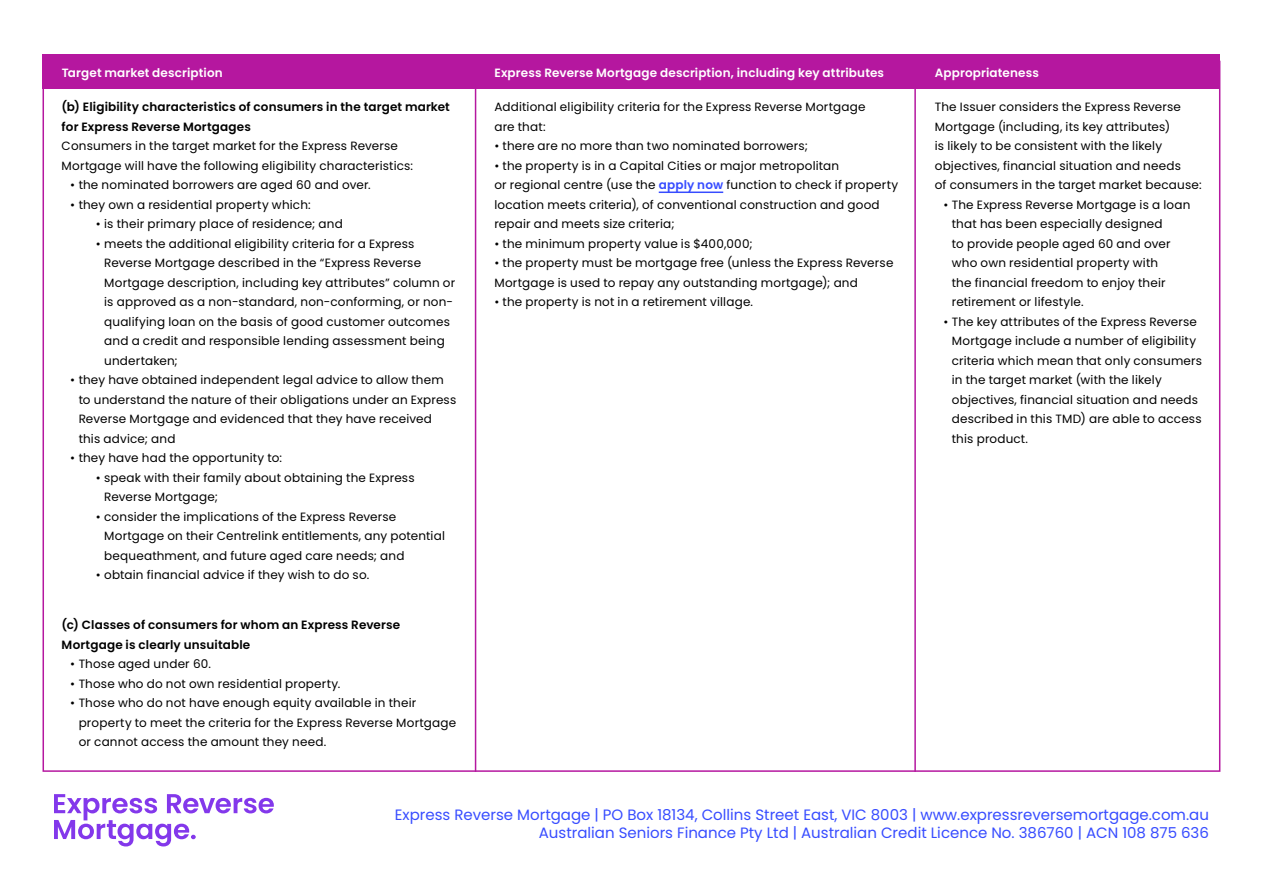
<style>
.page{position:relative;width:1263px;height:893px;background:#fff}
.page>*{position:absolute;margin:0;border:0;box-sizing:border-box;transform-origin:0 0}
.t1{font:15px/18px "Poppins";color:#374cff;text-align:right}
.t2{font:12px/19.5px "Poppins";letter-spacing:.015em;color:#000}
.t3{font:600 12px/19.5px "Poppins";letter-spacing:.01em;color:#000}
.t4{font:600 12px "Poppins";letter-spacing:.01em;color:#fff}
.s1{font-weight:600;color:#374cff}
</style>
<div class="page">
<div style="left:43px;top:54px;width:1177px;height:34px;background:#b5179f"></div>
<svg style="left:54px;top:794px;width:220px;height:52px"></svg>
<hr style="left:659px;top:192px;width:64px;height:1px;background:#374cff">
<hr style="left:475px;top:54px;width:1px;height:718px;background:#b5179f">
<hr style="left:914px;top:54px;width:2px;height:718px;background:#b5179f">
<p class="t4" style="left:62px;top:65px;width:163px">Target market description</p>
<p class="t4" style="left:494px;top:65px;width:391px">Express Reverse Mortgage description, including key attributes</p>
<p class="t4" style="left:935px;top:65px;width:106px">Appropriateness</p>
<p class="t2" style="left:494px;top:97px;width:372px">Additional eligibility criteria for the Express Reverse Mortgage are that:</p>
<p class="t2" style="left:494px;top:136px;width:315px">• there are no more than two nominated borrowers;</p>
<p class="t2" style="left:494px;top:156px;width:405px">• the property is in a Capital Cities or major metropolitan<br>or regional centre (use the <span class="s1">apply now</span> function to check if property location meets criteria), of conventional construction and good repair and meets size criteria;</p>
<p class="t2" style="left:494px;top:234px;width:260px">• the minimum property value is $400,000;</p>
<p class="t2" style="left:494px;top:253px;width:400px">• the property must be mortgage free (unless the Express Reverse<br>Mortgage is used to repay any outstanding mortgage); and</p>
<p class="t2" style="left:494px;top:292px;width:260px">• the property is not in a retirement village.</p>
<p class="t3" style="left:62px;top:97px;width:390px">(b) Eligibility characteristics of consumers in the target market for Express Reverse Mortgages</p>
<p class="t2" style="left:62px;top:136px;width:353px">Consumers in the target market for the Express Reverse<br>Mortgage will have the following eligibility characteristics:</p>
<p class="t2" style="left:70px;top:175px;width:302px">• the nominated borrowers are aged 60 and over.</p>
<p class="t2" style="left:70px;top:195px;width:242px">• they own a residential property which:</p>
<p class="t2" style="left:96px;top:214px;width:249px">• is their primary place of residence; and</p>
<p class="t2" style="left:104px;top:234px;width:353px;text-indent:-9px">• meets the additional eligibility criteria for a Express Reverse Mortgage described in the “Express Reverse Mortgage description, including key attributes” column or is approved as a non-standard, non-conforming, or non&shy;qualifying loan on the basis of good customer outcomes and a credit and responsible lending assessment being undertaken;</p>
<p class="t2" style="left:79px;top:370px;width:379px;text-indent:-9px">• they have obtained independent legal advice to allow them to understand the nature of their obligations under an Express Reverse Mortgage and evidenced that they have received this advice; and</p>
<p class="t2" style="left:70px;top:448px;width:213px">• they have had the opportunity to:</p>
<p class="t2" style="left:104px;top:468px;width:312px;text-indent:-9px">• speak with their family about obtaining the Express<br>Reverse Mortgage;</p>
<p class="t2" style="left:104px;top:507px;width:342px;text-indent:-9px">• consider the implications of the Express Reverse<br>Mortgage on their Centrelink entitlements, any potential bequeathment, and future aged care needs; and</p>
<p class="t2" style="left:96px;top:565px;width:275px">• obtain financial advice if they wish to do so.</p>
<p class="t2" style="left:935px;top:97px;width:268px">The Issuer considers the Express Reverse Mortgage (including, its key attributes)<br>is likely to be consistent with the likely objectives, financial situation and needs<br>of consumers in the target market because:</p>
<p class="t2" style="left:952px;top:195px;width:240px;text-indent:-9px">• The Express Reverse Mortgage is a loan that has been especially designed<br>to provide people aged 60 and over who own residential property with<br>the financial freedom to enjoy their retirement or lifestyle.</p>
<p class="t2" style="left:952px;top:312px;width:252px;text-indent:-9px">• The key attributes of the Express Reverse Mortgage include a number of eligibility criteria which mean that only consumers in the target market (with the likely objectives, financial situation and needs described in this TMD) are able to access this product.</p>
<p class="t3" style="left:62px;top:615px;width:340px">(c) Classes of consumers for whom an Express Reverse<br>Mortgage is clearly unsuitable</p>
<p class="t2" style="left:70px;top:654px;width:142px">• Those aged under 60.</p>
<p class="t2" style="left:70px;top:674px;width:272px">• Those who do not own residential property.</p>
<p class="t2" style="left:79px;top:693px;width:379px;text-indent:-9px">• Those who do not have enough equity available in their property to meet the criteria for the Express Reverse Mortgage or cannot access the amount they need.</p>
<p class="t1" style="left:395px;top:805px;width:816px">Express Reverse Mortgage | PO Box 18134, Collins Street East, VIC 8003 | www.expressreversemortgage.com.au<br>Australian Seniors Finance Pty Ltd | Australian Credit Licence No. 386760 | ACN 108 875 636</p>
</div>
